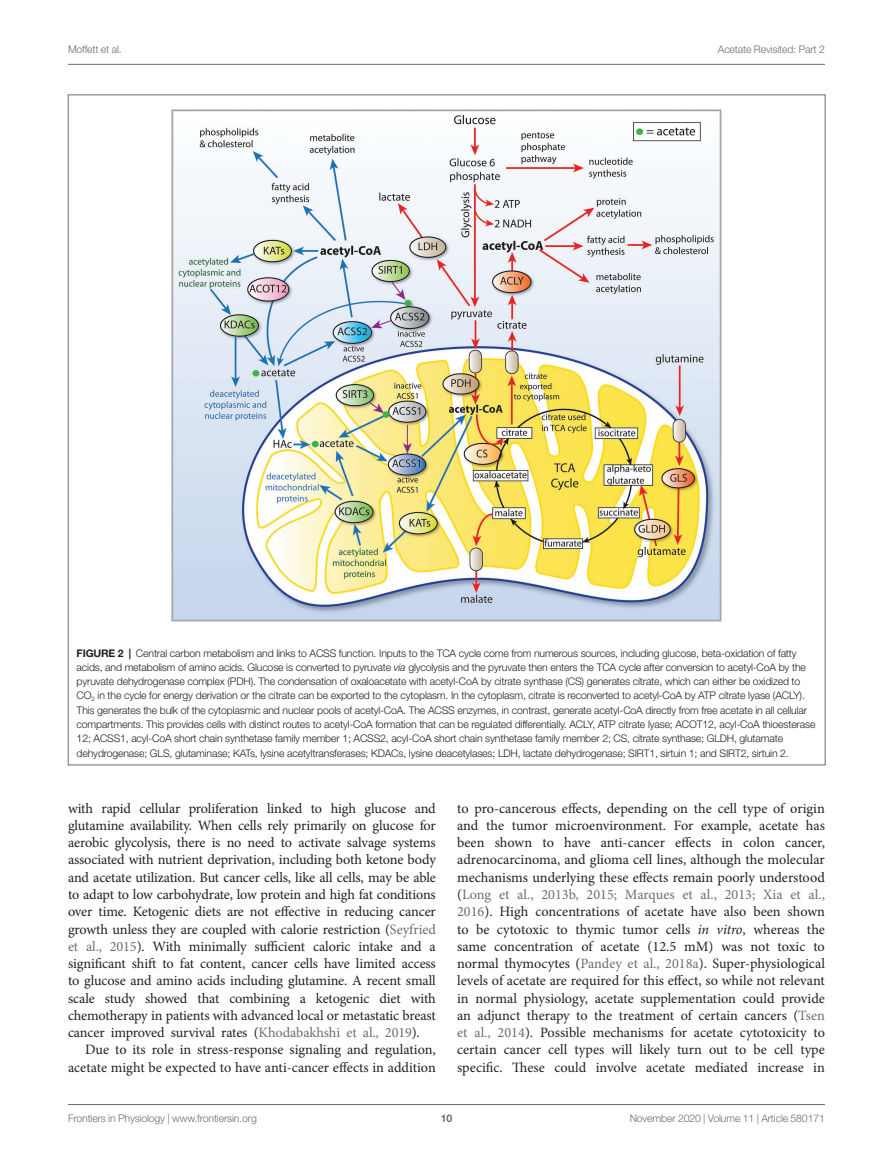
<style>
.page{position:relative;width:893px;height:1170px;background:#fff}
.page>*{position:absolute;margin:0;border:0;box-sizing:border-box;transform-origin:0 0}
.TEXT{font:14.25px/17.2px "Minion Pro";letter-spacing:-.005em;color:#231f20;text-align:justify}
.FIG_LEG{font:300 10.5px/14.2px "Helvetica Neue LT Std";letter-spacing:-.015em;color:#231f20}
.t1{font:300 10.5px "Helvetica Neue LT Std";letter-spacing:-.015em;color:#6c6d70}
.t2{font:700 10.5px "Helvetica Neue LT Std";color:#6c6d70}
.s1{font-weight:700}
.s2{font-style:italic}
.s3{color:#6c6d70}
</style>
<div class="page">
<hr style="left:68px;top:64px;width:757px;height:1px;background:#6c6d70">
<hr style="left:68px;top:1104px;width:757px;height:1px;background:#6c6d70">
<img style="left:171px;top:109px;width:551px;height:513px">
<p class="t1" style="left:68px;top:42px;width:55px">Moffett et al.</p>
<p class="t1" style="left:718px;top:42px;width:109px">Acetate Revisited: Part 2</p>
<p class="FIG_LEG" style="left:77px;top:645px;width:740px"><span class="s1">FIGURE 2 |</span> Central carbon metabolism and links to ACSS function. Inputs to the TCA cycle come from numerous sources, including glucose, beta-oxidation of fatty acids, and metabolism of amino acids. Glucose is converted to pyruvate <span class="s2">via</span> glycolysis and the pyruvate then enters the TCA cycle after conversion to acetyl-CoA by the pyruvate dehydrogenase complex (PDH). The condensation of oxaloacetate with acetyl-CoA by citrate synthase (CS) generates citrate, which can either be oxidized to CO<sub>2</sub> in the cycle for energy derivation or the citrate can be exported to the cytoplasm. In the cytoplasm, citrate is reconverted to acetyl-CoA by ATP citrate lyase (ACLY).<br>This generates the bulk of the cytoplasmic and nuclear pools of acetyl-CoA. The ACSS enzymes, in contrast, generate acetyl-CoA directly from free acetate in all cellular compartments. This provides cells with distinct routes to acetyl-CoA formation that can be regulated differentially. ACLY, ATP citrate lyase; ACOT12, acyl-CoA thioesterase 12; ACSS1, acyl-CoA short chain synthetase family member 1; ACSS2, acyl-CoA short chain synthetase family member 2; CS, citrate synthase; GLDH, glutamate dehydrogenase; GLS, glutaminase; KATs, lysine acetyltransferases; KDACs, lysine deacetylases; LDH, lactate dehydrogenase; SIRT1, sirtuin 1; and SIRT2, sirtuin 2.</p>
<p class="TEXT" style="left:68px;top:799px;width:369px">with rapid cellular proliferation linked to high glucose and glutamine availability. When cells rely primarily on glucose for aerobic glycolysis, there is no need to activate salvage systems associated with nutrient deprivation, including both ketone body and acetate utilization. But cancer cells, like all cells, may be able to adapt to low carbohydrate, low protein and high fat conditions over time. Ketogenic diets are not effective in reducing cancer growth unless they are coupled with calorie restriction (<span class="s3">Seyfried et al., 2015</span>). With minimally sufficient caloric intake and a significant shift to fat content, cancer cells have limited access to glucose and amino acids including glutamine. A recent small scale study showed that combining a ketogenic diet with chemotherapy in patients with advanced local or metastatic breast cancer improved survival rates (<span class="s3">Khodabakhshi et al., 2019</span>).</p>
<p class="TEXT" style="left:68px;top:1041px;width:369px;text-align:right">Due to its role in stress-response signaling and regulation, acetate might be expected to have anti-cancer effects in addition</p>
<p class="TEXT" style="left:457px;top:799px;width:369px">to pro-cancerous effects, depending on the cell type of origin and the tumor microenvironment. For example, acetate has been shown to have anti-cancer effects in colon cancer, adrenocarcinoma, and glioma cell lines, although the molecular mechanisms underlying these effects remain poorly understood (<span class="s3">Long et al., 2013b, 2015; Marques et al., 2013; Xia et al., 2016</span>). High concentrations of acetate have also been shown to be cytotoxic to thymic tumor cells <span class="s2">in vitro</span>, whereas the same concentration of acetate (12.5 mM) was not toxic to normal thymocytes (<span class="s3">Pandey et al., 2018a</span>). Super-physiological levels of acetate are required for this effect, so while not relevant in normal physiology, acetate supplementation could provide an adjunct therapy to the treatment of certain cancers (<span class="s3">Tsen et al., 2014</span>). Possible mechanisms for acetate cytotoxicity to certain cancer cell types will likely turn out to be cell type specific. These could involve acetate mediated increase in</p>
<p class="t1" style="left:68px;top:1111px;width:190px">Frontiers in Physiology | www.frontiersin.org</p>
<p class="t2" style="left:441px;top:1111px;width:13px">10</p>
<p class="t1" style="left:630px;top:1111px;width:197px">November 2020 | Volume 11 | Article 580171</p>
</div>
